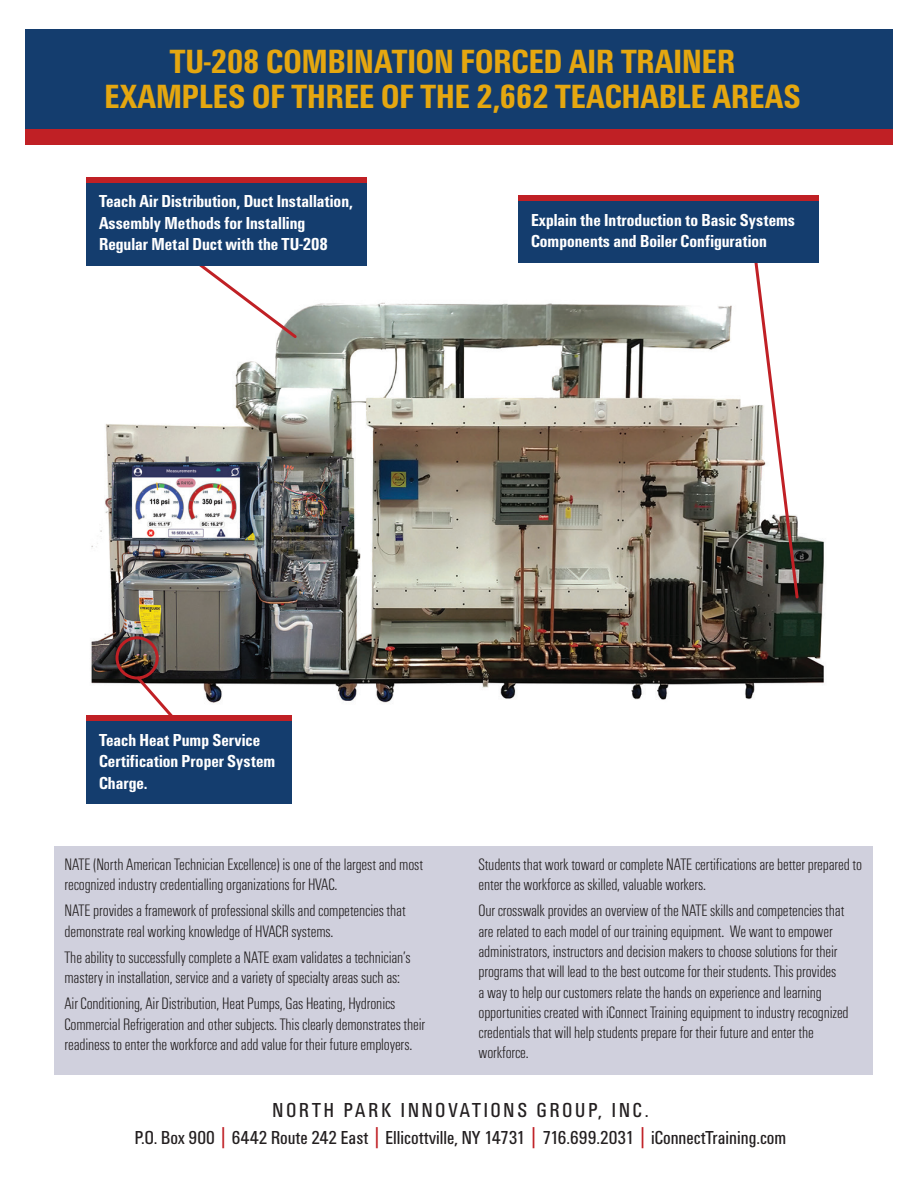
<style>
.page{position:relative;width:918px;height:1188px;background:#fff}
.page>*{position:absolute;margin:0;border:0;box-sizing:border-box;transform-origin:0 0}
.t1{font:700 condensed 34.8px/34.8px "Unitus T";color:#e5a710;text-align:center}
.t2{font:condensed 21px "Unitus T";letter-spacing:.14em;color:#231f20}
.t3{font:condensed 19.5px "Unitus T";color:#231f20}
.t4{font:700 condensed 18px/21.6px "Unitus T";color:#fff}
.t5{font:300 condensed 17.25px/20.2px "Unitus T";letter-spacing:-.01em;color:#231f20}
.s1{font-size:25.35px;color:#c02025}
</style>
<div class="page">
<div style="left:54px;top:846px;width:819px;height:228px;background:#d0d0dd"></div>
<img style="left:86px;top:302px;width:739px;height:414px">
<div style="left:25px;top:46px;width:868px;height:99px;background:#c02025"></div>
<div style="left:25px;top:29px;width:868px;height:100px;background:#143d6e"></div>
<svg style="left:118px;top:266px;width:181px;height:75px"></svg>
<div style="left:86px;top:177px;width:281px;height:72px;background:#c02025"></div>
<div style="left:86px;top:183px;width:281px;height:83px;background:#143d6e"></div>
<svg style="left:134px;top:674px;width:81px;height:42px"></svg>
<div style="left:86px;top:716px;width:206px;height:78px;background:linear-gradient(to right,#c02025,#c02025)"></div>
<div style="left:86px;top:722px;width:206px;height:82px;background:#143d6e"></div>
<svg style="left:752px;top:263px;width:48px;height:337px"></svg>
<div style="left:518px;top:195px;width:301px;height:37px;background:#c02025"></div>
<div style="left:518px;top:201px;width:301px;height:62px;background:#143d6e"></div>
<div style="left:116px;top:636px;width:43px;height:44px;border:3px solid #c02025;border-radius:50%"></div>
<h1 class="t1" style="left:105px;top:44px;width:698px">TU-208 COMBINATION FORCED AIR TRAINER<br>EXAMPLES OF THREE OF THE 2,662 TEACHABLE AREAS</h1>
<p class="t4" style="left:99px;top:190px;width:255px">Teach Air Distribution, Duct Installation,<br>Assembly Methods for Installing<br>Regular Metal Duct with the TU-208</p>
<p class="t4" style="left:531px;top:209px;width:266px">Explain the Introduction to Basic Systems<br>Components and Boiler Configuration</p>
<p class="t4" style="left:99px;top:729px;width:178px">Teach Heat Pump Service<br>Certification Proper System<br>Charge.</p>
<p class="t5" style="left:64px;top:854px;width:360px">NATE (North American Technician Excellence) is one of the largest and most recognized industry credentialling organizations for HVAC.</p>
<p class="t5" style="left:64px;top:900px;width:343px">NATE provides a framework of professional skills and competencies that demonstrate real working knowledge of HVACR systems.</p>
<p class="t5" style="left:64px;top:947px;width:348px">The ability to successfully complete a NATE exam validates a technician’s mastery in installation, service and a variety of specialty areas such as:</p>
<p class="t5" style="left:64px;top:993px;width:362px">Air Conditioning, Air Distribution, Heat Pumps, Gas Heating, Hydronics<br>Commercial Refrigeration and other subjects. This clearly demonstrates their readiness to enter the workforce and add value for their future employers.</p>
<p class="t5" style="left:479px;top:854px;width:385px">Students that work toward or complete NATE certifications are better prepared to enter the workforce as skilled, valuable workers.</p>
<p class="t5" style="left:479px;top:900px;width:372px">Our crosswalk provides an overview of the NATE skills and competencies that are related to each model of our training equipment. We want to empower administrators, instructors and decision makers to choose solutions for their programs that will lead to the best outcome for their students. This provides<br>a way to help our customers relate the hands on experience and learning opportunities created with iConnect Training equipment to industry recognized credentials that will help students prepare for their future and enter the workforce.</p>
<p class="t2" style="left:273px;top:1098px;width:378px">NORTH PARK INNOVATIONS GROUP, INC.</p>
<p class="t3" style="left:135px;top:1127px;width:653px">P.O. Box 900 <span class="s1">|</span> 6442 Route 242 East <span class="s1">|</span> Ellicottville, NY 14731 <span class="s1">|</span> 716.699.2031 <span class="s1">|</span> iConnectTraining.com</p>
</div>
